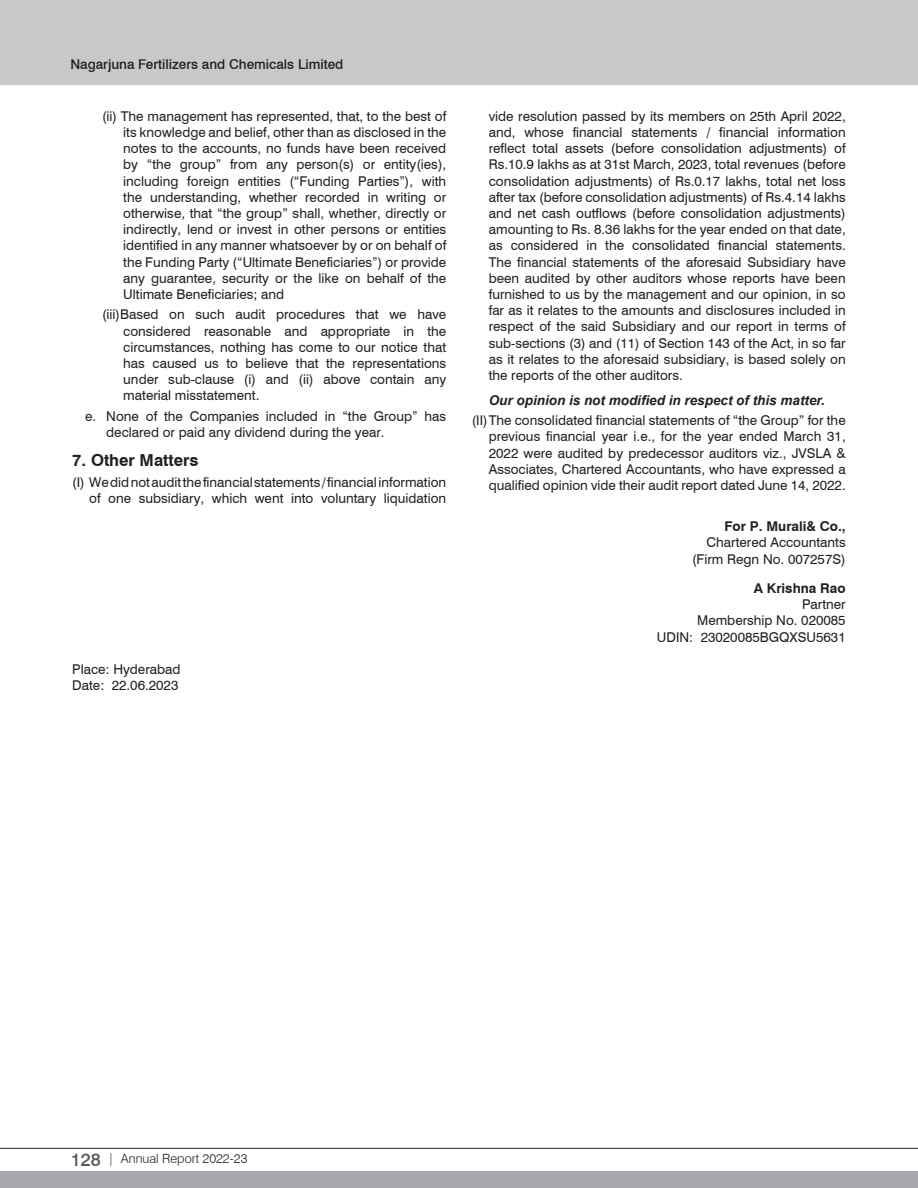
<style>
.page{position:relative;width:918px;height:1188px;background:#fff}
.page>*{position:absolute;margin:0;border:0;box-sizing:border-box;transform-origin:0 0}
.t1{font:700 16.5px "Swiss 721 Cyrillic BT";color:#231f20}
.t2{font:13.5px/16.2px "Swiss 721 Cyrillic BT";color:#231f20;text-align:justify}
.t3{font:italic 700 13.5px "Arial";color:#231f20}
.t4{font:500 13.5px "Swiss 721 BT";color:#231f20}
.t5{font:700 13.5px "Swiss 721 Cyrillic BT";color:#231f20}
.t6{font:300 12.75px "Swiss 721 BT";color:#231f20}
.s1{font-weight:500;font-size:18px;color:#57585a}
</style>
<div class="page">
<div style="left:0;top:0;width:918px;height:85px;background:#c7c8ca"></div>
<div style="left:0;top:1171px;width:918px;height:17px;background:#a8a9ad"></div>
<hr style="left:0;top:1148px;width:918px;height:1px;background:#231f20">
<p class="t4" style="left:70px;top:56px;width:275px">Nagarjuna Fertilizers and Chemicals Limited</p>
<p class="t2" style="left:123px;top:108px;width:324px;text-indent:-21px">(ii) The management has represented, that, to the best of its knowledge and belief, other than as disclosed in the notes to the accounts, no funds have been received by “the group” from any person(s) or entity(ies), including foreign entities (“Funding Parties”), with the understanding, whether recorded in writing or otherwise, that “the group” shall, whether, directly or indirectly, lend or invest in other persons or entities identified in any manner whatsoever by or on behalf of the Funding Party (“Ultimate Beneficiaries”) or provide any guarantee, security or the like on behalf of the Ultimate Beneficiaries; and</p>
<p class="t2" style="left:123px;top:306px;width:324px;text-indent:-21px">(iii)Based on such audit procedures that we have considered reasonable and appropriate in the circumstances, nothing has come to our notice that has caused us to believe that the representations under sub-clause (i) and (ii) above contain any material misstatement.</p>
<p class="t2" style="left:106px;top:408px;width:341px;text-indent:-21px">e. None of the Companies included in “the Group” has declared or paid any dividend during the year.</p>
<p class="t1" style="left:72px;top:450px;width:128px">7. Other Matters</p>
<p class="t2" style="left:72px;top:474px;width:375px;text-align:right">(I) We did not audit the financial statements / financial information of one subsidiary, which went into voluntary liquidation</p>
<p class="t2" style="left:72px;top:661px;width:110px">Place: Hyderabad<br>Date: 22.06.2023</p>
<p class="t2" style="left:489px;top:108px;width:358px">vide resolution passed by its members on 25th April 2022, and, whose financial statements / financial information reflect total assets (before consolidation adjustments) of Rs.10.9 lakhs as at 31st March, 2023, total revenues (before consolidation adjustments) of Rs.0.17 lakhs, total net loss after tax (before consolidation adjustments) of Rs.4.14 lakhs and net cash outflows (before consolidation adjustments) amounting to Rs. 8.36 lakhs for the year ended on that date, as considered in the consolidated financial statements.<br>The financial statements of the aforesaid Subsidiary have been audited by other auditors whose reports have been furnished to us by the management and our opinion, in so far as it relates to the amounts and disclosures included in respect of the said Subsidiary and our report in terms of sub-sections (3) and (11) of Section 143 of the Act, in so far as it relates to the aforesaid subsidiary, is based solely on the reports of the other auditors.</p>
<p class="t3" style="left:489px;top:391px;width:338px">Our opinion is not modified in respect of this matter.</p>
<p class="t2" style="left:489px;top:412px;width:358px;text-indent:-17px">(II)The consolidated financial statements of “the Group” for the previous financial year i.e., for the year ended March 31, 2022 were audited by predecessor auditors viz., JVSLA &amp; Associates, Chartered Accountants, who have expressed a qualified opinion vide their audit report dated June 14, 2022.</p>
<p class="t5" style="left:725px;top:518px;width:123px">For P. Murali&amp; Co.,</p>
<p class="t2" style="left:692px;top:534px;width:155px;text-align:right">Chartered Accountants (Firm Regn No. 007257S)</p>
<p class="t5" style="left:754px;top:580px;width:93px">A Krishna Rao</p>
<p class="t2" style="left:657px;top:596px;width:190px;text-align:right">Partner<br>Membership No. 020085<br>UDIN: 23020085BGQXSU5631</p>
<p class="t6" style="left:71px;top:1151px;width:178px"><span class="s1">128</span> | Annual Report 2022-23</p>
</div>
